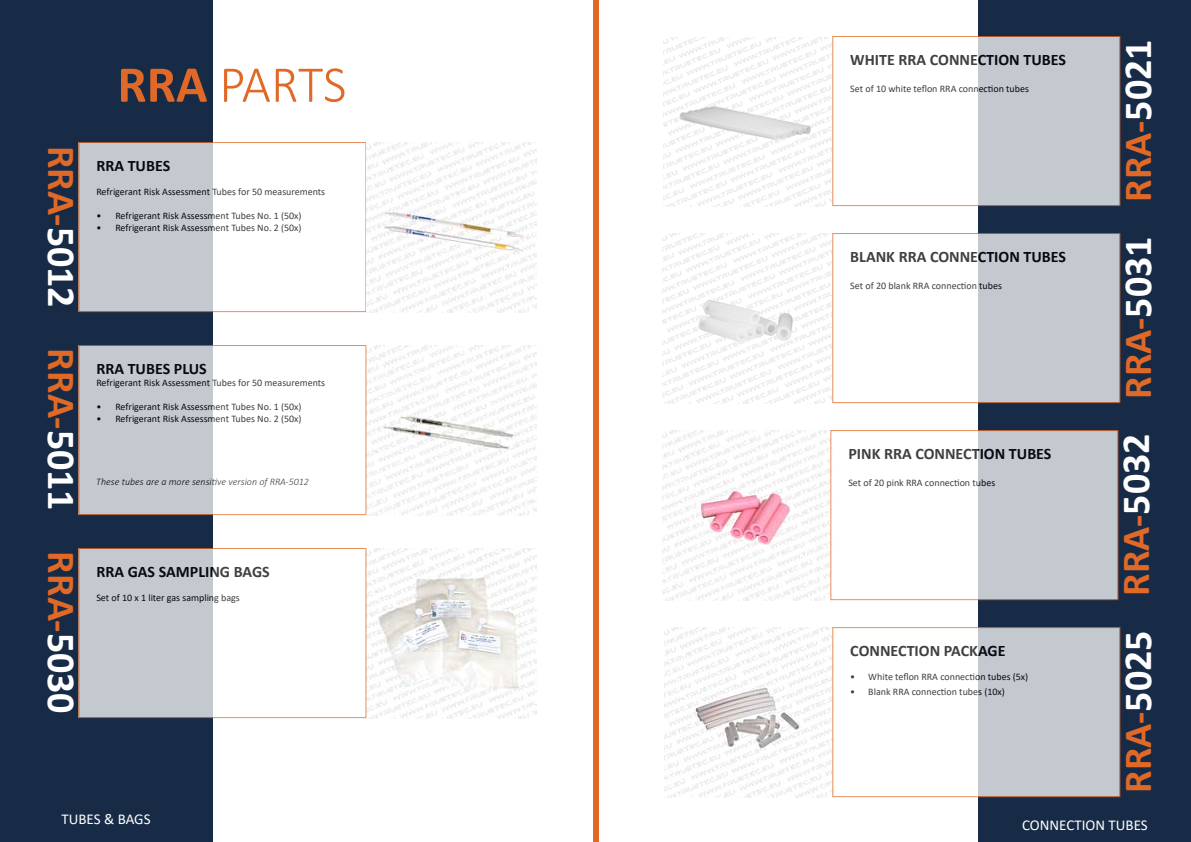
<style>
.page{position:relative;width:1191px;height:842px;background:#fff}
.page>*{position:absolute;margin:0;border:0;box-sizing:border-box;transform-origin:0 0}
.t1{font:300 52px "Calibri";letter-spacing:-.005em;color:#e06927}
.t2{font:700 40px "Calibri";color:#e06927}
.t3{font:700 16px "Calibri";color:#000}
.t4{font:15px "Calibri";color:#fff}
.t5{font:10px "Calibri";color:#000}
.t6{font:italic 300 10px "Calibri";color:#000}
.s1{color:#fff}
.s2{font-weight:700}
</style>
<div class="page">
<div style="left:0;top:0;width:212px;height:842px;background:#172b47"></div>
<div style="left:978px;top:0;width:213px;height:842px;background:#172b47"></div>
<img style="left:663px;top:37px;width:168px;height:169px">
<div style="left:978px;top:38px;width:140px;height:166px;background:#c4c9d0"></div>
<div style="left:832px;top:36px;width:288px;height:170px;border:1px solid #e06927"></div>
<img style="left:662px;top:233px;width:170px;height:170px">
<img style="left:662px;top:430px;width:168px;height:170px">
<div style="left:978px;top:235px;width:140px;height:166px;background:#c4c9d0"></div>
<div style="left:832px;top:233px;width:288px;height:170px;border:1px solid #e06927"></div>
<div style="left:978px;top:432px;width:138px;height:166px;background:#c4c9d0"></div>
<div style="left:830px;top:430px;width:288px;height:170px;border:1px solid #e06927"></div>
<div style="left:80px;top:144px;width:133px;height:166px;background:#c4c9d0"></div>
<div style="left:78px;top:142px;width:288px;height:170px;border:1px solid #e06927"></div>
<img style="left:366px;top:548px;width:170px;height:170px">
<div style="left:80px;top:550px;width:133px;height:166px;background:#c4c9d0"></div>
<div style="left:78px;top:548px;width:288px;height:170px;border:1px solid #e06927"></div>
<img style="left:366px;top:142px;width:170px;height:170px">
<img style="left:664px;top:627px;width:168px;height:170px">
<div style="left:978px;top:629px;width:140px;height:166px;background:#c4c9d0"></div>
<div style="left:832px;top:627px;width:288px;height:170px;border:1px solid #e06927"></div>
<div style="left:592px;top:0;width:6px;height:842px;background:#e06927"></div>
<img style="left:366px;top:345px;width:170px;height:170px">
<div style="left:80px;top:347px;width:133px;height:166px;background:#c4c9d0"></div>
<div style="left:78px;top:345px;width:288px;height:170px;border:1px solid #e06927"></div>
<h2 class="t2" style="left:90px;top:145px;width:164px;rotate:90deg">RRA-<span class="s1">5012</span></h2>
<h2 class="t2" style="left:90px;top:348px;width:164px;rotate:90deg">RRA-<span class="s1">5011</span></h2>
<h2 class="t2" style="left:90px;top:551px;width:164px;rotate:90deg">RRA-<span class="s1">5030</span></h2>
<h1 class="t1" style="left:117px;top:52px;width:231px"><span class="s2">RRA</span> PARTS</h1>
<h3 class="t3" style="left:96px;top:155px;width:75px">RRA TUBES</h3>
<p class="t5" style="left:96px;top:185px;width:230px">Refrigerant Risk Assessment Tubes for 50 measurements</p>
<p class="t5" style="left:96px;top:209px;width:207px">• Refrigerant Risk Assessment Tubes No. 1 (50x)</p>
<p class="t5" style="left:96px;top:221px;width:207px">• Refrigerant Risk Assessment Tubes No. 2 (50x)</p>
<h3 class="t3" style="left:96px;top:358px;width:112px">RRA TUBES PLUS</h3>
<p class="t5" style="left:96px;top:376px;width:230px">Refrigerant Risk Assessment Tubes for 50 measurements</p>
<p class="t5" style="left:96px;top:400px;width:207px">• Refrigerant Risk Assessment Tubes No. 1 (50x)</p>
<p class="t5" style="left:96px;top:412px;width:207px">• Refrigerant Risk Assessment Tubes No. 2 (50x)</p>
<p class="t6" style="left:96px;top:475px;width:214px">These tubes are a more sensitive version of RRA-5012</p>
<h3 class="t3" style="left:96px;top:561px;width:175px">RRA GAS SAMPLING BAGS</h3>
<p class="t5" style="left:96px;top:591px;width:145px">Set of 10 x 1 liter gas sampling bags</p>
<h3 class="t4" style="left:61px;top:808px;width:91px">TUBES &amp; BAGS</h3>
<h3 class="t3" style="left:850px;top:49px;width:217px">WHITE RRA CONNECTION TUBES</h3>
<p class="t5" style="left:850px;top:81px;width:180px">Set of 10 white teflon RRA connection tubes</p>
<h3 class="t3" style="left:850px;top:246px;width:217px">BLANK RRA CONNECTION TUBES</h3>
<p class="t5" style="left:850px;top:278px;width:153px">Set of 20 blank RRA connection tubes</p>
<h3 class="t3" style="left:848px;top:443px;width:205px">PINK RRA CONNECTION TUBES</h3>
<p class="t5" style="left:848px;top:475px;width:148px">Set of 20 pink RRA connection tubes</p>
<h3 class="t3" style="left:850px;top:640px;width:157px">CONNECTION PACKAGE</h3>
<p class="t5" style="left:850px;top:670px;width:179px">• White teflon RRA connection tubes (5x)</p>
<p class="t5" style="left:850px;top:684px;width:156px">• Blank RRA connection tubes (10x)</p>
<h2 class="t2" style="left:1109px;top:202px;width:164px;rotate:-90deg">RRA-<span class="s1">5021</span></h2>
<h2 class="t2" style="left:1109px;top:399px;width:164px;rotate:-90deg">RRA-<span class="s1">5031</span></h2>
<h2 class="t2" style="left:1107px;top:596px;width:164px;rotate:-90deg">RRA-<span class="s1">5032</span></h2>
<h2 class="t2" style="left:1109px;top:793px;width:164px;rotate:-90deg">RRA-<span class="s1">5025</span></h2>
<h3 class="t4" style="left:1022px;top:814px;width:127px">CONNECTION TUBES</h3>
</div>
